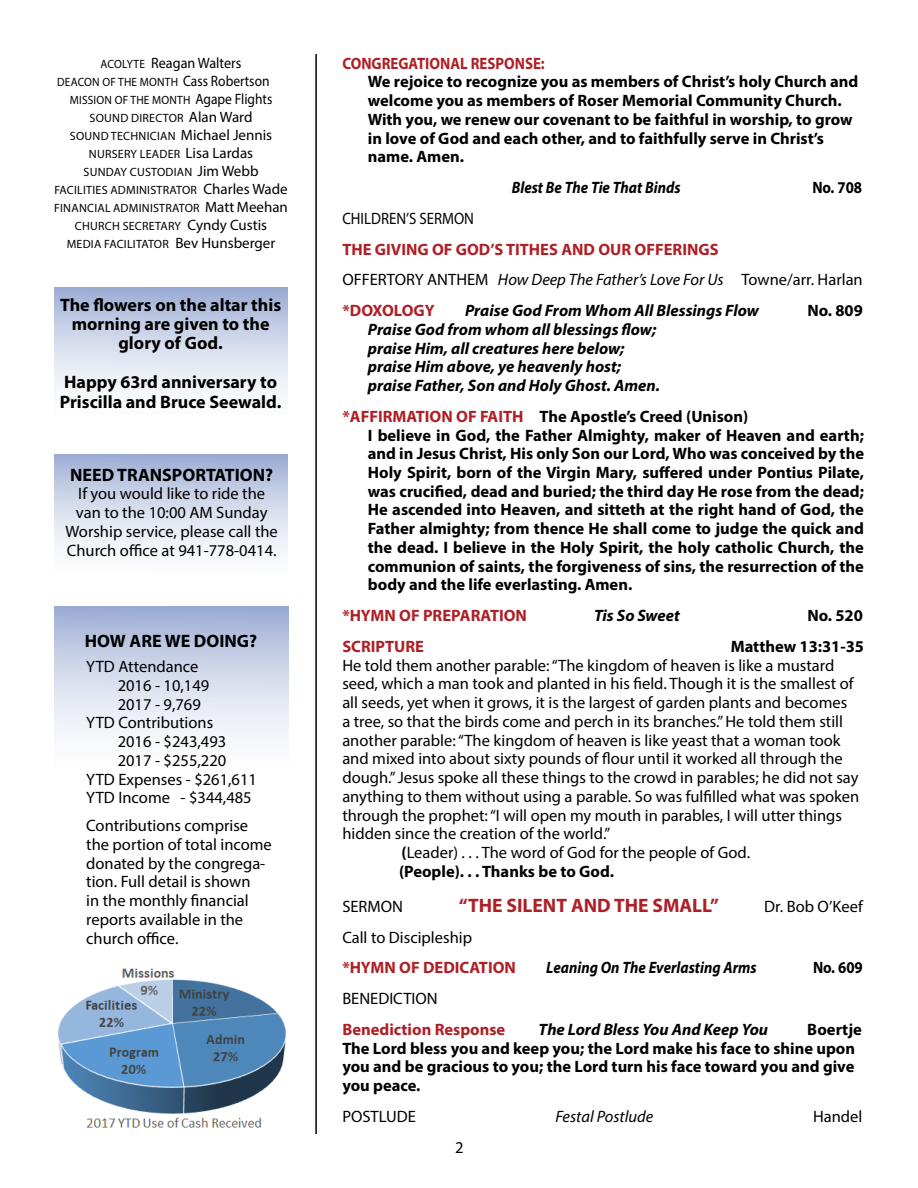
<style>
.page{position:relative;width:918px;height:1188px;background:#fff}
.page>*{position:absolute;margin:0;border:0;box-sizing:border-box;transform-origin:0 0}
.t1{font:700 19.5px "Myriad Pro";color:#af1f26}
.t2{font:700 18px/19.5px "Myriad Pro";color:#000;text-align:center}
.t3{font:16.5px/18.8px "Myriad Pro";color:#000;text-align:center}
.t4{font:700 16.5px/18.8px "Myriad Pro";color:#000}
.t5{font:italic 700 16.5px/18.8px "Myriad Pro";color:#000}
.t6{font:700 16.5px/30.8px "Myriad Pro";color:#af1f26}
.t7{font:italic 700 16.5px "Myriad Pro";color:#000;scale:.9 1}
.t8{font:700 16.5px "Myriad Pro";color:#af1f26;scale:.9 1}
.t9{font:16.5px "Myriad Pro";color:#000;scale:.9 1}
.t10{font:italic 16.5px "Myriad Pro";color:#000}
.t11{font:700 16.5px "Myriad Pro";color:#000;scale:.9 1}
.t12{font:15px "Myriad Pro";color:#000;scale:.95 1}
.t13{font:12px "Myriad Pro";letter-spacing:.02em;color:#000}
.t14{font:12px "Myriad Pro";letter-spacing:.02em;color:#000;scale:.95 1}
.s1{font-size:12px}
.s2{font-size:15px}
.s3{font-weight:400;color:#000}
.s4{font-weight:400;font-style:italic;color:#000}
.s5{color:#af1f26}
.s6{font-weight:700}
</style>
<div class="page">
<hr style="left:315px;top:54px;width:2px;height:1080px;background:#000">
<div style="left:54px;top:287px;width:234px;height:128px;background:linear-gradient(to bottom,#a3b2d6,#fff)"></div>
<div style="left:54px;top:454px;width:234px;height:118px;background:linear-gradient(to bottom,#a4b3d7,#fff)"></div>
<div style="left:54px;top:606px;width:234px;height:160px;background:linear-gradient(to bottom,#a3b2d7,#fff)"></div>
<img style="left:58px;top:968px;width:229px;height:160px">
<p class="t12" style="left:101px;top:53px;width:150px"><span class="s1">ACOLYTE</span> Reagan Walters</p>
<p class="t14" style="left:57px;top:74px;width:225px">DEACON OF THE MONTH <span class="s2">Cass Robertson</span></p>
<p class="t14" style="left:70px;top:92px;width:215px">MISSION OF THE MONTH <span class="s2">Agape Flights</span></p>
<p class="t13" style="left:90px;top:110px;width:164px">SOUND DIRECTOR <span class="s2">Alan Ward</span></p>
<p class="t13" style="left:70px;top:128px;width:204px">SOUND TECHNICIAN <span class="s2">Michael Jennis</span></p>
<p class="t13" style="left:89px;top:146px;width:166px">NURSERY LEADER <span class="s2">Lisa Lardas</span></p>
<p class="t13" style="left:84px;top:164px;width:177px">SUNDAY CUSTODIAN <span class="s2">Jim Webb</span></p>
<p class="t13" style="left:54px;top:182px;width:235px">FACILITIES ADMINISTRATOR <span class="s2">Charles Wade</span></p>
<p class="t13" style="left:54px;top:200px;width:235px">FINANCIAL ADMINISTRATOR <span class="s2">Matt Meehan</span></p>
<p class="t13" style="left:75px;top:218px;width:194px">CHURCH SECRETARY <span class="s2">Cyndy Custis</span></p>
<p class="t13" style="left:67px;top:236px;width:210px">MEDIA FACILITATOR <span class="s2">Bev Hunsberger</span></p>
<p class="t2" style="left:60px;top:294px;width:223px">The flowers on the altar this morning are given to the glory of God.</p>
<p class="t2" style="left:60px;top:372px;width:223px;text-align:left">Happy 63rd anniversary to<br>Priscilla and Bruce Seewald.</p>
<p class="t2" style="left:70px;top:464px;width:205px">NEED TRANSPORTATION?</p>
<p class="t3" style="left:66px;top:484px;width:214px">If you would like to ride the van to the 10:00 AM Sunday<br>Worship service, please call the<br>Church office at 941-778-0414.</p>
<p class="t2" style="left:85px;top:631px;width:174px">HOW ARE WE DOING?</p>
<p class="t3" style="left:86px;top:657px;width:114px">YTD Attendance</p>
<p class="t3" style="left:118px;top:676px;width:93px">2016 - 10,149</p>
<p class="t3" style="left:118px;top:695px;width:85px">2017 - 9,769</p>
<p class="t3" style="left:86px;top:713px;width:129px">YTD Contributions</p>
<p class="t3" style="left:118px;top:732px;width:110px">2016 - $243,493</p>
<p class="t3" style="left:118px;top:751px;width:110px">2017 - $255,220</p>
<p class="t3" style="left:86px;top:770px;width:172px">YTD Expenses - $261,611</p>
<p class="t3" style="left:86px;top:788px;width:167px">YTD Income - $344,485</p>
<p class="t3" style="left:86px;top:816px;width:187px;text-align:left">Contributions comprise the portion of total income donated by the congrega&shy;tion. Full detail is shown<br>in the monthly financial reports available in the church office.</p>
<p class="t8" style="left:342px;top:52px;width:226px">CONGREGATIONAL RESPONSE:</p>
<p class="t4" style="left:368px;top:72px;width:492px">We rejoice to recognize you as members of Christ’s holy Church and welcome you as members of Roser Memorial Community Church.<br>With you, we renew our covenant to be faithful in worship, to grow in love of God and each other, and to faithfully serve in Christ’s name. Amen.</p>
<p class="t7" style="left:512px;top:177px;width:189px">Blest Be The Tie That Binds</p>
<p class="t11" style="left:812px;top:177px;width:57px">No. 708</p>
<p class="t9" style="left:342px;top:208px;width:148px">CHILDREN’S SERMON</p>
<p class="t6" style="left:342px;top:233px;width:522px">THE GIVING OF GOD’S TITHES AND OUR OFFERINGS<br><span class="s3">OFFERTORY ANTHEM</span> <span class="s4">How Deep The Father’s Love For Us</span> <span class="s3">Towne/arr. Harlan </span>*DOXOLOGY</p>
<p class="t5" style="left:465px;top:301px;width:295px">Praise God From Whom All Blessings Flow</p>
<p class="t4" style="left:807px;top:301px;width:57px">No. 809</p>
<p class="t5" style="left:368px;top:319px;width:294px">Praise God from whom all blessings flow; praise Him, all creatures here below; praise Him above, ye heavenly host; praise Father, Son and Holy Ghost. Amen.</p>
<p class="t4" style="left:368px;top:406px;width:498px;text-indent:-26px"><span class="s5">*AFFIRMATION OF FAITH</span> The Apostle’s Creed (Unison)<br>I believe in God, the Father Almighty, maker of Heaven and earth; and in Jesus Christ, His only Son our Lord, Who was conceived by the Holy Spirit, born of the Virgin Mary, suffered under Pontius Pilate, was crucified, dead and buried; the third day He rose from the dead; He ascended into Heaven, and sitteth at the right hand of God, the Father almighty; from thence He shall come to judge the quick and the dead. I believe in the Holy Spirit, the holy catholic Church, the communion of saints, the forgiveness of sins, the resurrection of the body and the life everlasting. Amen.</p>
<p class="t6" style="left:342px;top:600px;width:186px">*HYMN OF PREPARATION</p>
<p class="t5" style="left:594px;top:606px;width:87px">Tis So Sweet</p>
<p class="t4" style="left:807px;top:606px;width:57px">No. 520</p>
<p class="t6" style="left:342px;top:631px;width:83px">SCRIPTURE</p>
<p class="t4" style="left:731px;top:637px;width:135px">Matthew 13:31-35</p>
<p class="t3" style="left:342px;top:656px;width:494px">He told them another parable: “The kingdom of heaven is like a mustard</p>
<p class="t3" style="left:342px;top:674px;width:513px">seed, which a man took and planted in his field. Though it is the smallest of</p>
<p class="t3" style="left:342px;top:693px;width:506px">all seeds, yet when it grows, it is the largest of garden plants and becomes</p>
<p class="t3" style="left:342px;top:712px;width:502px">a tree, so that the birds come and perch in its branches.” He told them still</p>
<p class="t3" style="left:342px;top:731px;width:500px">another parable: “The kingdom of heaven is like yeast that a woman took</p>
<p class="t3" style="left:342px;top:749px;width:502px">and mixed into about sixty pounds of flour until it worked all through the</p>
<p class="t3" style="left:342px;top:768px;width:518px">dough.” Jesus spoke all these things to the crowd in parables; he did not say</p>
<p class="t3" style="left:342px;top:787px;width:519px">anything to them without using a parable. So was fulfilled what was spoken</p>
<p class="t3" style="left:342px;top:806px;width:501px">through the prophet: “I will open my mouth in parables, I will utter things</p>
<p class="t3" style="left:342px;top:824px;width:270px">hidden since the creation of the world.”</p>
<p class="t3" style="left:402px;top:843px;width:350px"><span class="s6">(</span>Leader) . . . The word of God for the people of God.</p>
<p class="t4" style="left:399px;top:862px;width:217px">(People). . . Thanks be to God.</p>
<p class="t3" style="left:342px;top:897px;width:62px">SERMON</p>
<p class="t1" style="left:459px;top:893px;width:262px">“THE SILENT AND THE SMALL”</p>
<p class="t3" style="left:764px;top:897px;width:100px">Dr. Bob O’Keef</p>
<p class="t3" style="left:342px;top:928px;width:131px">Call to Discipleship</p>
<p class="t6" style="left:342px;top:952px;width:175px">*HYMN OF DEDICATION</p>
<p class="t7" style="left:546px;top:957px;width:235px">Leaning On The Everlasting Arms</p>
<p class="t11" style="left:813px;top:957px;width:57px">No. 609</p>
<p class="t3" style="left:342px;top:989px;width:97px">BENEDICTION</p>
<p class="t6" style="left:342px;top:1014px;width:164px">Benediction Response</p>
<p class="t5" style="left:539px;top:1020px;width:231px">The Lord Bless You And Keep You</p>
<p class="t4" style="left:342px;top:1020px;width:521px;text-indent:465px">Boertje The Lord bless you and keep you; the Lord make his face to shine upon you and be gracious to you; the Lord turn his face toward you and give you peace.</p>
<p class="t3" style="left:342px;top:1107px;width:75px">POSTLUDE</p>
<p class="t10" style="left:555px;top:1106px;width:99px">Festal Postlude</p>
<p class="t3" style="left:813px;top:1107px;width:51px">Handel</p>
<p class="t3" style="left:455px;top:1138px;width:10px">2</p>
</div>
